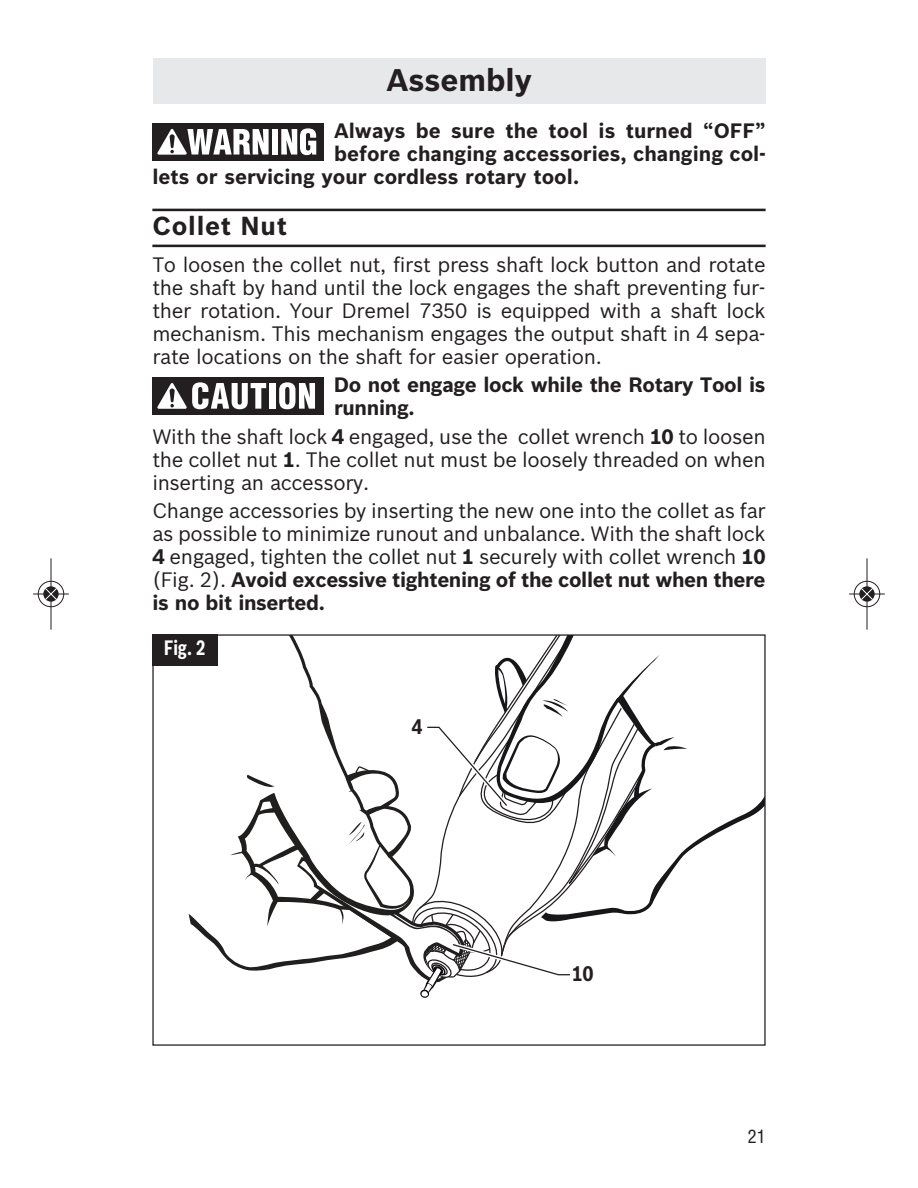
<style>
.page{position:relative;width:918px;height:1188px;background:#fff}
.page>*{position:absolute;margin:0;border:0;box-sizing:border-box;transform-origin:0 0}
.t1{font:700 30.6px "Bosch Sans";color:#231f20}
.t2{font:700 25.5px "Bosch Sans";letter-spacing:.03em;color:#231f20}
.t3{font:700 20.7px "Bosch Sans Cond";color:#231f20}
.t4{font:20.4px/23px "Bosch Sans";letter-spacing:-.02em;color:#231f20;text-align:justify}
.t5{font:700 20.4px "Bosch Sans";color:#231f20}
.t6{font:700 20.4px/23px "Bosch Sans";letter-spacing:-.02em;color:#231f20}
.t7{font:700 20.4px "Bosch Sans Cond";color:#fff;scale:.9 1}
.t8{font:condensed 17.85px "Helvetica LT Std";color:#231f20}
.s1{font-weight:700}
</style>
<div class="page">
<div style="left:153px;top:58px;width:613px;height:46px;background:#e7e8e9"></div>
<div style="left:152px;top:123px;width:172px;height:37px;background:#231f20"></div>
<div style="left:272px;top:129px;width:6px;height:26px;background:#fff"></div>
<svg style="left:281px;top:128px;width:35px;height:27px"></svg>
<svg style="left:157px;top:129px;width:112px;height:26px"></svg>
<hr style="left:152px;top:209px;width:614px;height:2px;background:#231f20">
<hr style="left:152px;top:245px;width:614px;height:2px;background:#231f20">
<div style="left:152px;top:377px;width:172px;height:37px;background:#231f20"></div>
<svg style="left:157px;top:382px;width:109px;height:27px"></svg>
<div style="left:269px;top:383px;width:6px;height:26px;background:#fff"></div>
<svg style="left:279px;top:382px;width:36px;height:27px"></svg>
<svg style="left:189px;top:636px;width:41px;height:326px"></svg>
<svg style="left:687px;top:797px;width:77px;height:56px"></svg>
<svg style="left:230px;top:636px;width:457px;height:362px"></svg>
<div style="left:152px;top:634px;width:65px;height:31px;background:#231f20"></div>
<div style="left:37px;top:580px;width:28px;height:28px;border:2px solid #fff;border-radius:50%"></div>
<hr style="left:51px;top:558px;width:1px;height:72px;background:#231f20">
<hr style="left:33px;top:594px;width:36px;height:1px;background:#231f20">
<div style="left:38px;top:581px;width:26px;height:26px;border:1px solid #231f20;border-radius:50%"></div>
<svg style="left:43px;top:586px;width:16px;height:16px"></svg>
<svg style="left:45px;top:588px;width:12px;height:12px"></svg>
<div style="left:853px;top:580px;width:28px;height:28px;border:2px solid #fff;border-radius:50%"></div>
<hr style="left:867px;top:558px;width:1px;height:72px;background:#231f20">
<hr style="left:849px;top:594px;width:36px;height:1px;background:#231f20">
<div style="left:854px;top:581px;width:26px;height:26px;border:1px solid #231f20;border-radius:50%"></div>
<svg style="left:859px;top:586px;width:16px;height:16px"></svg>
<svg style="left:861px;top:588px;width:12px;height:12px"></svg>
<h1 class="t1" style="left:386px;top:68px;width:147px">Assembly</h1>
<p class="t5" style="left:334px;top:123px;width:433px">Always be sure the tool is turned “OFF”</p>
<p class="t5" style="left:334px;top:146px;width:433px">before changing accessories, changing col-</p>
<p class="t5" style="left:152px;top:169px;width:428px">lets or servicing your cordless rotary tool.</p>
<p class="t2" style="left:152px;top:216px;width:136px">Collet Nut</p>
<p class="t4" style="left:152px;top:255px;width:615px">To loosen the collet nut, first press shaft lock button and rotate the shaft by hand until the lock engages the shaft preventing fur&shy;ther rotation. Your Dremel 7350 is equipped with a shaft lock mechanism. This mechanism engages the output shaft in 4 sepa&shy;rate locations on the shaft for easier operation.</p>
<p class="t6" style="left:334px;top:376px;width:433px">Do not engage lock while the Rotary Tool is running.</p>
<p class="t4" style="left:152px;top:427px;width:615px">With the shaft lock <span class="s1">4</span> engaged, use the collet wrench <span class="s1">10</span> to loosen the collet nut <span class="s1">1</span>. The collet nut must be loosely threaded on when inserting an accessory.</p>
<p class="t4" style="left:152px;top:501px;width:615px">Change accessories by inserting the new one into the collet as far as possible to minimize runout and unbalance. With the shaft lock <span class="s1">4</span> engaged, tighten the collet nut <span class="s1">1</span> securely with collet wrench <span class="s1">10 </span>(Fig. 2). <span class="s1">Avoid excessive tightening of the collet nut when there is no bit inserted.</span></p>
<p class="t7" style="left:164px;top:640px;width:47px">Fig. 2</p>
<p class="t3" style="left:412px;top:718px;width:13px">4</p>
<p class="t3" style="left:571px;top:965px;width:24px">10</p>
<p class="t8" style="left:748px;top:1130px;width:19px">21</p>
</div>
